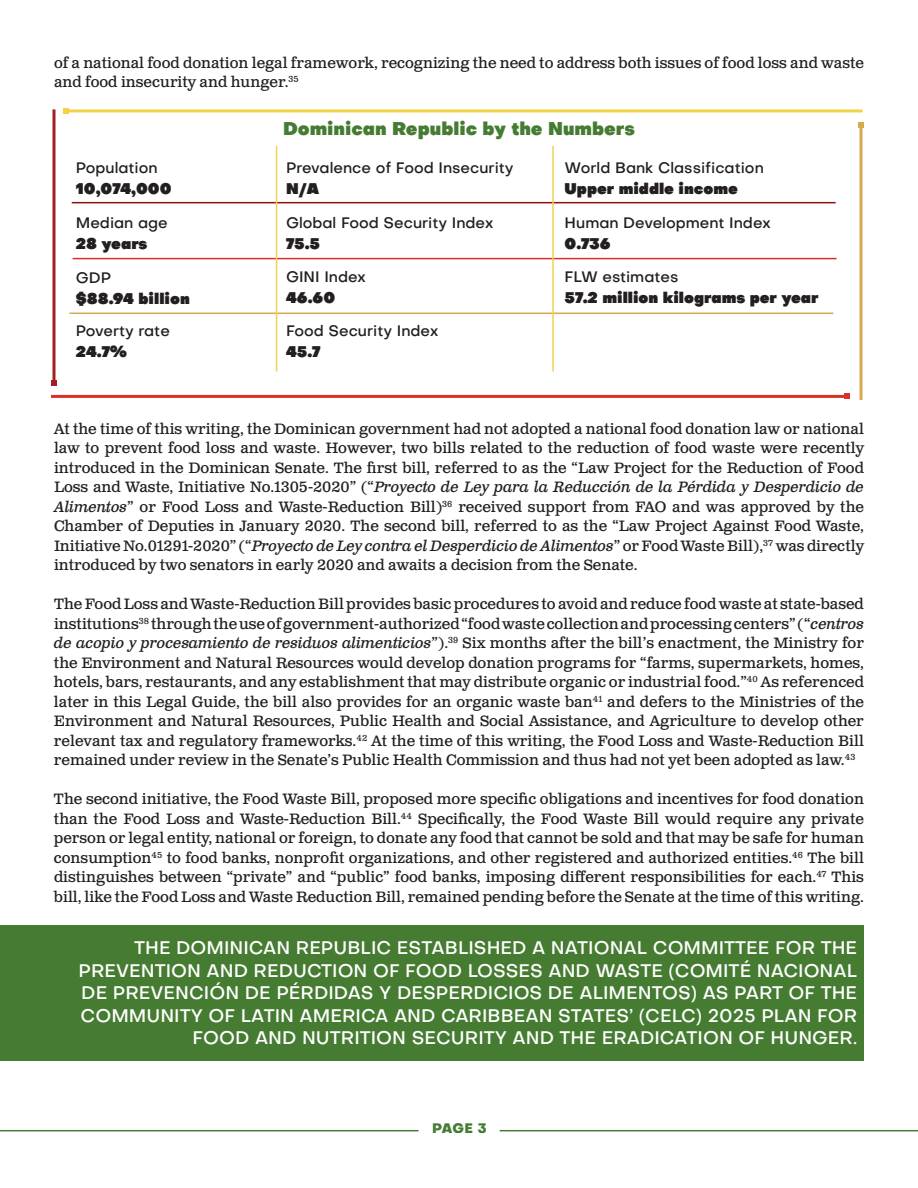
<style>
.page{position:relative;width:918px;height:1188px;background:#fff}
.page>*{position:absolute;margin:0;border:0;box-sizing:border-box;transform-origin:0 0}
.t1{font:500 18px/22.5px "Objectivity";color:#fff;text-align:right}
.t2{font:900 18px "Objectivity";color:#457c32}
.t3{font:15px/19.5px "Clarendon Text Pro";color:#231f20;text-align:justify}
.t4{font:500 15px "Objectivity";color:#231f20}
.t5{font:15px "Objectivity Super";color:#231f20}
.t6{font:800 13.5px "Objectivity";color:#457c32}
.s1{font-style:italic}
</style>
<div class="page">
<hr style="left:66px;top:109px;width:796px;height:3px;background:#f0d348">
<svg style="left:63px;top:108px;width:6px;height:6px"></svg>
<hr style="left:51px;top:395px;width:796px;height:3px;background:#d93127">
<svg style="left:844px;top:393px;width:6px;height:6px"></svg>
<svg style="left:52px;top:109px;width:4px;height:271px"></svg>
<svg style="left:51px;top:380px;width:6px;height:6px"></svg>
<hr style="left:860px;top:125px;width:2px;height:275px;background:#d6aa51">
<svg style="left:858px;top:122px;width:6px;height:6px"></svg>
<hr style="left:72px;top:202px;width:764px;height:1px;background:#8e110f">
<hr style="left:73px;top:258px;width:764px;height:1px;background:#d93127">
<hr style="left:69px;top:313px;width:764px;height:1px;background:#d6aa51">
<hr style="left:276px;top:146px;width:1px;height:226px;background:#f0d348">
<hr style="left:552px;top:146px;width:2px;height:226px;background:#f0d348">
<hr style="left:0;top:1130px;width:418px;height:1px;background:#457c32">
<hr style="left:500px;top:1130px;width:418px;height:1px;background:#457c32">
<div style="left:0;top:925px;width:864px;height:136px;background:#457c32"></div>
<p class="t3" style="left:54px;top:54px;width:812px">of a national food donation legal framework, recognizing the need to address both issues of food loss and waste and food insecurity and hunger.<sup>35</sup></p>
<p class="t2" style="left:283px;top:115px;width:353px">Dominican Republic by the Numbers</p>
<p class="t4" style="left:76px;top:158px;width:83px">Population</p>
<p class="t5" style="left:76px;top:176px;width:97px">10,074,000</p>
<p class="t4" style="left:286px;top:157px;width:229px">Prevalence of Food Insecurity</p>
<p class="t5" style="left:286px;top:176px;width:34px">N/A</p>
<p class="t4" style="left:565px;top:157px;width:201px">World Bank Classification</p>
<p class="t5" style="left:565px;top:176px;width:175px">Upper middle income</p>
<p class="t4" style="left:76px;top:213px;width:93px">Median age</p>
<p class="t5" style="left:76px;top:232px;width:73px">28 years</p>
<p class="t4" style="left:286px;top:213px;width:209px">Global Food Security Index</p>
<p class="t5" style="left:286px;top:232px;width:36px">75.5</p>
<p class="t4" style="left:565px;top:213px;width:208px">Human Development Index</p>
<p class="t5" style="left:565px;top:232px;width:47px">0.736</p>
<p class="t4" style="left:76px;top:267px;width:37px">GDP</p>
<p class="t5" style="left:76px;top:286px;width:116px">$88.94 billion</p>
<p class="t4" style="left:286px;top:267px;width:82px">GINI Index</p>
<p class="t5" style="left:286px;top:286px;width:51px">46.60</p>
<p class="t4" style="left:565px;top:267px;width:115px">FLW estimates</p>
<p class="t5" style="left:565px;top:286px;width:255px">57.2 million kilograms per year</p>
<p class="t4" style="left:76px;top:321px;width:96px">Poverty rate</p>
<p class="t5" style="left:76px;top:340px;width:53px">24.7%</p>
<p class="t4" style="left:286px;top:321px;width:154px">Food Security Index</p>
<p class="t5" style="left:286px;top:340px;width:36px">45.7</p>
<p class="t3" style="left:54px;top:419px;width:812px">At the time of this writing, the Dominican government had not adopted a national food donation law or national law to prevent food loss and waste. However, two bills related to the reduction of food waste were recently introduced in the Dominican Senate. The first bill, referred to as the “Law Project for the Reduction of Food Loss and Waste, Initiative No.1305-2020” (“<span class="s1">Proyecto de Ley para la Reducción de la Pérdida y Desperdicio de Alimentos</span>” or Food Loss and Waste-Reduction Bill)<sup>36</sup> received support from FAO and was approved by the Chamber of Deputies in January 2020. The second bill, referred to as the “Law Project Against Food Waste, Initiative No.01291-2020” (“<span class="s1">Proyecto de Ley contra el Desperdicio de Alimentos</span>” or Food Waste Bill),<sup>37</sup> was directly introduced by two senators in early 2020 and awaits a decision from the Senate.</p>
<p class="t3" style="left:54px;top:595px;width:812px">The Food Loss and Waste-Reduction Bill provides basic procedures to avoid and reduce food waste at state-based institutions<sup>38</sup> through the use of government-authorized “food waste collection and processing centers” (“<span class="s1">centros de acopio y procesamiento de residuos alimenticios</span>”).<sup>39</sup> Six months after the bill’s enactment, the Ministry for the Environment and Natural Resources would develop donation programs for “farms, supermarkets, homes, hotels, bars, restaurants, and any establishment that may distribute organic or industrial food.”<sup>40</sup> As referenced later in this Legal Guide, the bill also provides for an organic waste ban<sup>41</sup> and defers to the Ministries of the Environment and Natural Resources, Public Health and Social Assistance, and Agriculture to develop other relevant tax and regulatory frameworks.<sup>42</sup> At the time of this writing, the Food Loss and Waste-Reduction Bill remained under review in the Senate’s Public Health Commission and thus had not yet been adopted as law.<sup>43</sup></p>
<p class="t3" style="left:54px;top:790px;width:812px">The second initiative, the Food Waste Bill, proposed more specific obligations and incentives for food donation than the Food Loss and Waste-Reduction Bill.<sup>44</sup> Specifically, the Food Waste Bill would require any private person or legal entity, national or foreign, to donate any food that cannot be sold and that may be safe for human consumption<sup>45</sup> to food banks, nonprofit organizations, and other registered and authorized entities.<sup>46</sup> The bill distinguishes between “private” and “public” food banks, imposing different responsibilities for each.<sup>47</sup> This bill, like the Food Loss and Waste Reduction Bill, remained pending before the Senate at the time of this writing.</p>
<p class="t1" style="left:78px;top:937px;width:780px">THE DOMINICAN REPUBLIC ESTABLISHED A NATIONAL COMMITTEE FOR THE PREVENTION AND REDUCTION OF FOOD LOSSES AND WASTE (COMITÉ NACIONAL DE PREVENCIÓN DE PÉRDIDAS Y DESPERDICIOS DE ALIMENTOS) AS PART OF THE COMMUNITY OF LATIN AMERICA AND CARIBBEAN STATES’ (CELC) 2025 PLAN FOR FOOD AND NUTRITION SECURITY AND THE ERADICATION OF HUNGER.</p>
<p class="t6" style="left:432px;top:1118px;width:56px">PAGE 3</p>
</div>
